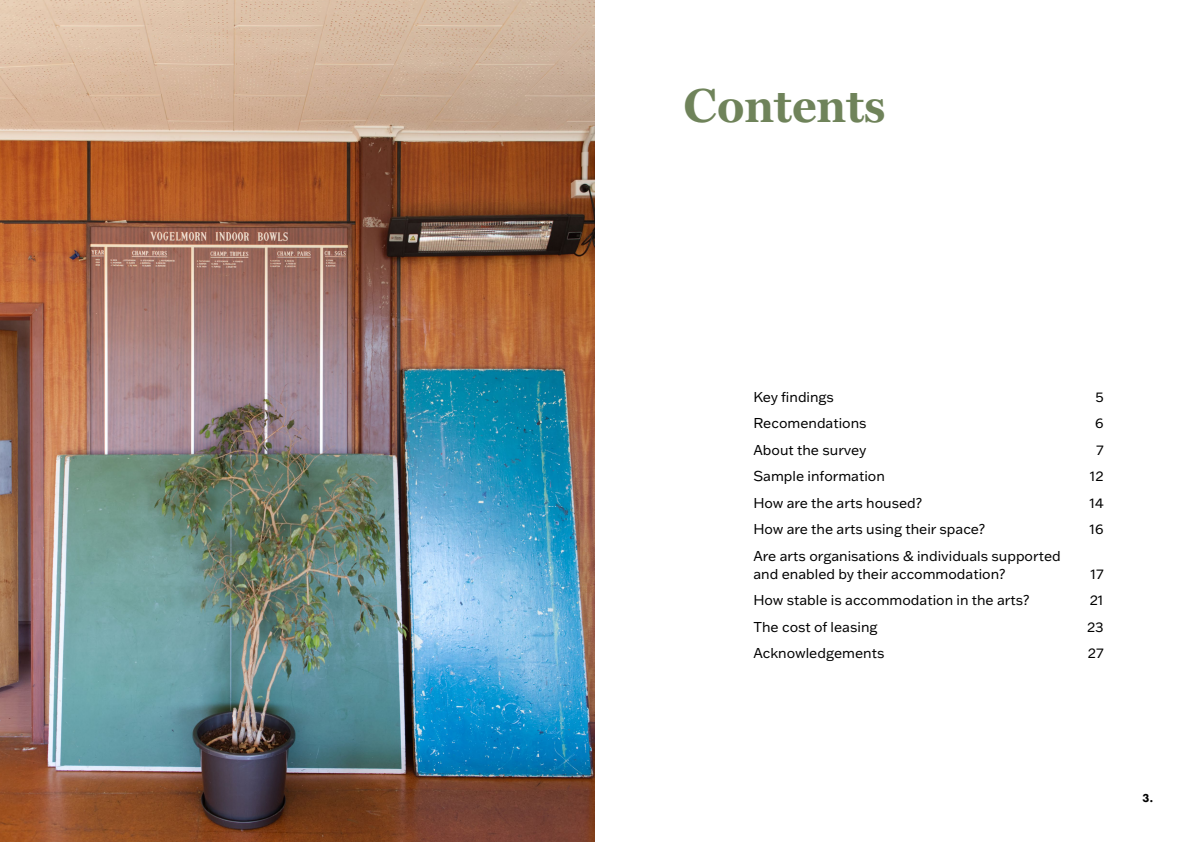
<style>
.page{position:relative;width:1191px;height:842px;background:#fff}
.page>*{position:absolute;margin:0;border:0;box-sizing:border-box;transform-origin:0 0}
.t1{font:700 48px "Miller Text";color:#6f835a}
.t2{font:14px/18px "Franklin Gothic ATF";color:#000}
.t3{font:800 12px "Futura PT";color:#000}
</style>
<div class="page">
<img style="left:0;top:0;width:594px;height:842px">
<h1 class="t1" style="left:683px;top:67px;width:203px">Contents</h1>
<p class="t2" style="left:753px;top:387px;width:82px">Key findings</p>
<p class="t2" style="left:1095px;top:387px;width:10px">5</p>
<p class="t2" style="left:753px;top:414px;width:115px">Recomendations</p>
<p class="t2" style="left:1095px;top:414px;width:10px">6</p>
<p class="t2" style="left:753px;top:440px;width:115px">About the survey</p>
<p class="t2" style="left:1096px;top:440px;width:9px">7</p>
<p class="t2" style="left:753px;top:467px;width:133px">Sample information</p>
<p class="t2" style="left:1089px;top:467px;width:15px">12</p>
<p class="t2" style="left:753px;top:493px;width:170px">How are the arts housed?</p>
<p class="t2" style="left:1089px;top:493px;width:16px">14</p>
<p class="t2" style="left:753px;top:520px;width:233px">How are the arts using their space?</p>
<p class="t2" style="left:1089px;top:520px;width:16px">16</p>
<p class="t2" style="left:753px;top:546px;width:309px">Are arts organisations &amp; individuals supported and enabled by their accommodation?</p>
<p class="t2" style="left:1090px;top:564px;width:15px">17</p>
<p class="t2" style="left:753px;top:591px;width:277px">How stable is accommodation in the arts?</p>
<p class="t2" style="left:1089px;top:591px;width:15px">21</p>
<p class="t2" style="left:753px;top:617px;width:126px">The cost of leasing</p>
<p class="t2" style="left:1087px;top:617px;width:18px">23</p>
<p class="t2" style="left:753px;top:644px;width:132px">Acknowledgements</p>
<p class="t2" style="left:1087px;top:644px;width:17px">27</p>
<p class="t3" style="left:1142px;top:790px;width:12px">3.</p>
</div>
